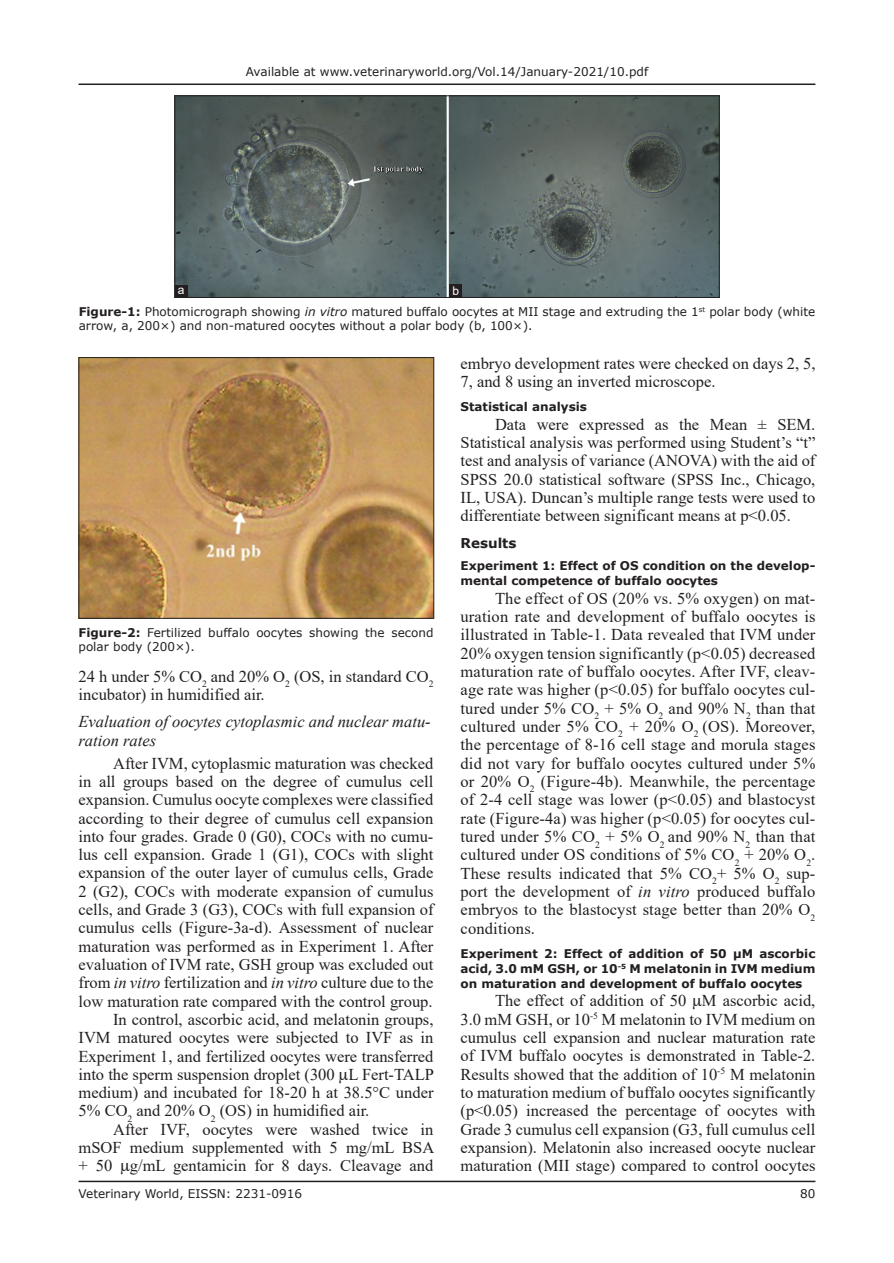
<style>
.page{position:relative;width:894px;height:1263px;background:#fff}
.page>*{position:absolute;margin:0;border:0;box-sizing:border-box;transform-origin:0 0}
.TX{font:16.5px/18.3px "Times New Roman";color:#231f20;text-align:justify}
.t1{font:italic 16.5px/18.3px "Times New Roman";color:#231f20}
.t2{font:700 13.5px "Verdana";color:#231f20}
.FGC{font:12px/14.5px "Verdana";color:#231f20}
.H2_Above_H1{font:700 12px/15px "Verdana";color:#231f20}
.RF{font:12px "Verdana";color:#231f20}
.LABEL{font:12px "Arial";color:#fff}
.s1{font-weight:700}
.s2{font-style:italic}
</style>
<div class="page">
<hr style="left:78px;top:1180px;width:737px;height:2px;background:#231f20">
<hr style="left:78px;top:83px;width:737px;height:2px;background:#231f20">
<img style="left:176px;top:98px;width:541px;height:198px">
<div style="left:174px;top:96px;width:545px;height:202px;border:1px solid #231f20"></div>
<div style="left:449px;top:284px;width:13px;height:13px;background:#231f20"></div>
<div style="left:175px;top:285px;width:13px;height:12px;background:#231f20"></div>
<img style="left:81px;top:359px;width:351px;height:257px">
<div style="left:79px;top:357px;width:355px;height:261px;border:1px solid #231f20"></div>
<p class="FGC" style="left:246px;top:64px;width:404px">Available at www.veterinaryworld.org/Vol.14/January-2021/10.pdf</p>
<p class="LABEL" style="left:178px;top:282px;width:8px">a</p>
<p class="LABEL" style="left:452px;top:283px;width:8px">b</p>
<p class="FGC" style="left:79px;top:304px;width:738px"><span class="s1">Figure-1:</span> Photomicrograph showing <span class="s2">in vitro</span> matured buffalo oocytes at MII stage and extruding the 1<sup>st</sup> polar body (white arrow, a, 200×) and non-matured oocytes without a polar body (b, 100×).</p>
<p class="FGC" style="left:78px;top:625px;width:356px"><span class="s1">Figure-2:</span> Fertilized buffalo oocytes showing the second polar body (200×).</p>
<p class="TX" style="left:78px;top:666px;width:356px">24 h under 5% CO<sub>2</sub> and 20% O<sub>2</sub> (OS, in standard CO<sub>2 </sub>incubator) in humidified air.</p>
<h3 class="t1" style="left:78px;top:712px;width:353px">Evaluation of oocytes cytoplasmic and nuclear matu&shy;ration rates</h3>
<p class="TX" style="left:78px;top:753px;width:356px;text-indent:34px">After IVM, cytoplasmic maturation was checked in all groups based on the degree of cumulus cell expansion. Cumulus oocyte complexes were classified according to their degree of cumulus cell expansion into four grades. Grade 0 (G0), COCs with no cumu&shy;lus cell expansion. Grade 1 (G1), COCs with slight expansion of the outer layer of cumulus cells, Grade 2 (G2), COCs with moderate expansion of cumulus cells, and Grade 3 (G3), COCs with full expansion of cumulus cells (Figure-3a-d). Assessment of nuclear maturation was performed as in Experiment 1. After evaluation of IVM rate, GSH group was excluded out from <span class="s2">in vitro</span> fertilization and <span class="s2">in vitro</span> culture due to the low maturation rate compared with the control group.</p>
<p class="TX" style="left:78px;top:1009px;width:357px;text-indent:34px">In control, ascorbic acid, and melatonin groups, IVM matured oocytes were subjected to IVF as in Experiment 1, and fertilized oocytes were transferred into the sperm suspension droplet (300 L Fert-TALP medium) and incubated for 18-20 h at 38.5°C under 5% CO<sub>2</sub> and 20% O<sub>2</sub> (OS) in humidified air.</p>
<p class="TX" style="left:78px;top:1119px;width:357px;text-indent:34px">After IVF, oocytes were washed twice in mSOF medium supplemented with 5 mg/mL BSA + 50 g/mL gentamicin for 8 days. Cleavage and</p>
<p class="TX" style="left:460px;top:354px;width:356px">embryo development rates were checked on days 2, 5,<br>7, and 8 using an inverted microscope.</p>
<h2 class="H2_Above_H1" style="left:460px;top:399px;width:128px">Statistical analysis</h2>
<p class="TX" style="left:460px;top:414px;width:356px;text-indent:34px">Data were expressed as the Mean ± SEM.<br>Statistical analysis was performed using Student’s “t” test and analysis of variance (ANOVA) with the aid of SPSS 20.0 statistical software (SPSS Inc., Chicago, IL, USA). Duncan’s multiple range tests were used to differentiate between significant means at p&lt;0.05.</p>
<h1 class="t2" style="left:460px;top:533px;width:57px">Results</h1>
<p class="H2_Above_H1" style="left:460px;top:558px;width:356px">Experiment 1: Effect of OS condition on the develop&shy;mental competence of buffalo oocytes</p>
<p class="TX" style="left:460px;top:588px;width:356px;text-indent:34px">The effect of OS (20% vs. 5% oxygen) on mat&shy;uration rate and development of buffalo oocytes is illustrated in Table-1. Data revealed that IVM under 20% oxygen tension significantly (p&lt;0.05) decreased maturation rate of buffalo oocytes. After IVF, cleav&shy;age rate was higher (p&lt;0.05) for buffalo oocytes cul&shy;tured under 5% CO<sub>2</sub> + 5% O<sub>2</sub> and 90% N<sub>2</sub> than that cultured under 5% CO<sub>2</sub> + 20% O<sub>2</sub> (OS). Moreover, the percentage of 8-16 cell stage and morula stages did not vary for buffalo oocytes cultured under 5% or 20% O<sub>2</sub> (Figure-4b). Meanwhile, the percentage of 2-4 cell stage was lower (p&lt;0.05) and blastocyst rate (Figure-4a) was higher (p&lt;0.05) for oocytes cul&shy;tured under 5% CO<sub>2</sub> + 5% O<sub>2</sub> and 90% N<sub>2</sub> than that cultured under OS conditions of 5% CO<sub>2</sub> + 20% O<sub>2</sub>.<br>These results indicated that 5% CO<sub>2</sub>+ 5% O<sub>2</sub> sup&shy;port the development of <span class="s2">in vitro</span> produced buffalo embryos to the blastocyst stage better than 20% O<sub>2 </sub>conditions.</p>
<h2 class="H2_Above_H1" style="left:460px;top:945px;width:356px;text-align:justify">Experiment 2: Effect of addition of 50 µM ascorbic acid, 3.0 mM GSH, or 10<sup>-5</sup> M melatonin in IVM medium on maturation and development of buffalo oocytes</h2>
<p class="TX" style="left:460px;top:991px;width:356px;text-indent:34px">The effect of addition of 50 M ascorbic acid, 3.0 mM GSH, or 10<sup>-5</sup> M melatonin to IVM medium on cumulus cell expansion and nuclear maturation rate of IVM buffalo oocytes is demonstrated in Table-2.<br>Results showed that the addition of 10<sup>-5</sup> M melatonin to maturation medium of buffalo oocytes significantly (p&lt;0.05) increased the percentage of oocytes with Grade 3 cumulus cell expansion (G3, full cumulus cell expansion). Melatonin also increased oocyte nuclear maturation (MII stage) compared to control oocytes</p>
<p class="RF" style="left:78px;top:1185px;width:225px">Veterinary World, EISSN: 2231-0916</p>
<p class="RF" style="left:799px;top:1185px;width:17px">80</p>
</div>
